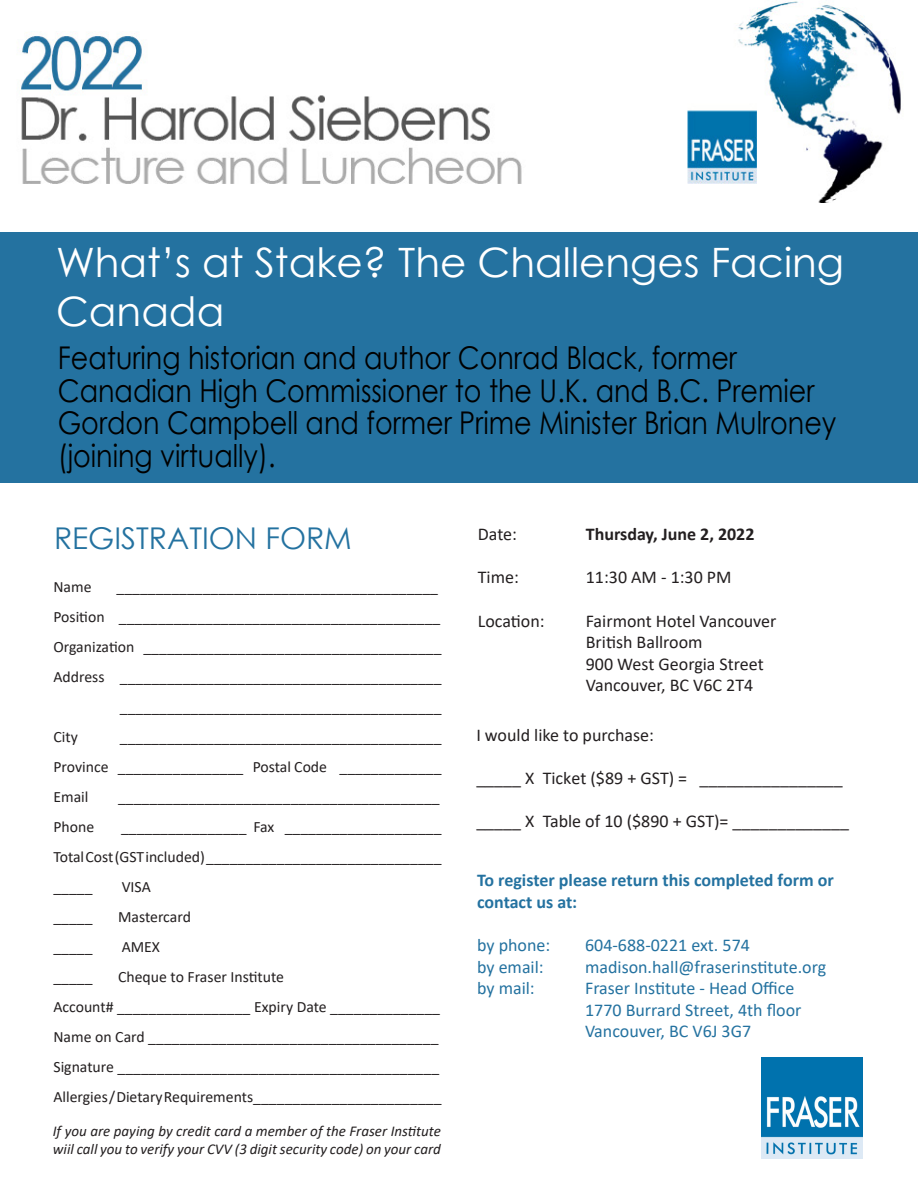
<style>
.page{position:relative;width:918px;height:1188px;background:#fff}
.page>*{position:absolute;margin:0;border:0;box-sizing:border-box;transform-origin:0 0}
.t1{font:40.5px/48.6px "Century Gothic";color:#fff}
.t2{font:31.35px/32.4px "Century Gothic";color:#000;scale:.86 1}
.t3{font:30px "Century Gothic";color:#2472a0}
.t4{font:18px "Calibri";color:#231f20}
.t5{font:18px "Calibri";color:#2472a0}
.t6{font:700 18px/21.6px "Calibri";color:#2472a0}
.t7{font:700 18px "Calibri";color:#231f20}
.t8{font:15.75px/30px "Calibri";color:#231f20}
.t9{font:italic 15px/18px "Calibri";color:#231f20}
</style>
<div class="page">
<img style="left:762px;top:1058px;width:101px;height:101px">
<img style="left:21px;top:1px;width:880px;height:202px">
<div style="left:2px;top:232px;width:916px;height:250px;background:#2472a0"></div>
<p class="t1" style="left:56px;top:238px;width:790px">What’s at Stake? The Challenges Facing<br>Canada</p>
<p class="t2" style="left:58px;top:341px;width:907px">Featuring historian and author Conrad Black, former Canadian High Commissioner to the U.K. and B.C. Premier Gordon Campbell and former Prime Minister Brian Mulroney (joining virtually).</p>
<p class="t3" style="left:54px;top:517px;width:299px">REGISTRATION FORM</p>
<p class="t4" style="left:478px;top:522px;width:41px">Date:</p>
<p class="t7" style="left:586px;top:522px;width:170px">Thursday, June 2, 2022</p>
<p class="t4" style="left:478px;top:565px;width:43px">Time:</p>
<p class="t4" style="left:586px;top:565px;width:147px">11:30 AM - 1:30 PM</p>
<p class="t4" style="left:478px;top:608px;width:68px">Location:</p>
<p class="t4" style="left:586px;top:608px;width:192px">Fairmont Hotel Vancouver</p>
<p class="t4" style="left:586px;top:630px;width:118px">British Ballroom</p>
<p class="t4" style="left:586px;top:651px;width:179px">900 West Georgia Street</p>
<p class="t4" style="left:586px;top:673px;width:169px">Vancouver, BC V6C 2T4</p>
<p class="t8" style="left:53px;top:572px;width:40px">Name</p>
<p class="t8" style="left:117px;top:572px;width:323px">_________________________________________</p>
<p class="t8" style="left:53px;top:602px;width:389px">Position _________________________________________</p>
<p class="t8" style="left:53px;top:632px;width:390px">Organization ______________________________________</p>
<p class="t8" style="left:53px;top:662px;width:390px">Address _________________________________________</p>
<p class="t8" style="left:120px;top:692px;width:323px">_________________________________________</p>
<p class="t8" style="left:53px;top:722px;width:26px">City</p>
<p class="t8" style="left:120px;top:722px;width:323px">_________________________________________</p>
<p class="t8" style="left:53px;top:752px;width:390px">Province ________________ Postal Code _____________</p>
<p class="t8" style="left:53px;top:782px;width:37px">Email</p>
<p class="t8" style="left:118px;top:782px;width:323px">_________________________________________</p>
<p class="t8" style="left:53px;top:812px;width:42px">Phone</p>
<p class="t8" style="left:121px;top:812px;width:322px">________________ Fax ____________________</p>
<p class="t8" style="left:53px;top:842px;width:390px">Total Cost (GST included) ______________________________ _____</p>
<p class="t4" style="left:476px;top:723px;width:179px">I would like to purchase:</p>
<p class="t4" style="left:476px;top:766px;width:368px">_____ X Ticket ($89 + GST) = ________________</p>
<p class="t4" style="left:476px;top:809px;width:374px">_____ X Table of 10 ($890 + GST)= _____________</p>
<p class="t6" style="left:477px;top:869px;width:358px">To register please return this completed form or contact us at:</p>
<p class="t8" style="left:122px;top:872px;width:31px">VISA</p>
<p class="t8" style="left:53px;top:902px;width:41px">_____</p>
<p class="t8" style="left:53px;top:932px;width:41px">_____</p>
<p class="t8" style="left:118px;top:902px;width:74px">Mastercard</p>
<p class="t8" style="left:122px;top:932px;width:40px">AMEX</p>
<p class="t8" style="left:118px;top:962px;width:167px">Cheque to Fraser Institute</p>
<p class="t8" style="left:53px;top:992px;width:388px">Account# _________________ Expiry Date ______________</p>
<p class="t8" style="left:53px;top:1022px;width:387px">Name on Card _____________________________________</p>
<p class="t8" style="left:53px;top:1052px;width:387px">Signature _________________________________________</p>
<p class="t8" style="left:53px;top:1082px;width:390px">Allergies / Dietary Requirements________________________</p>
<p class="t8" style="left:53px;top:962px;width:41px">_____</p>
<p class="t9" style="left:53px;top:1122px;width:390px">If you are paying by credit card a member of the Fraser Institute wiil call you to verify your CVV (3 digit security code) on your card</p>
<p class="t5" style="left:477px;top:932px;width:75px">by phone:</p>
<p class="t5" style="left:585px;top:932px;width:166px">604-688-0221 ext. 574</p>
<p class="t5" style="left:477px;top:954px;width:68px">by email:</p>
<p class="t5" style="left:585px;top:954px;width:243px">madison.hall@fraserinstitute.org</p>
<p class="t5" style="left:477px;top:976px;width:59px">by mail:</p>
<p class="t5" style="left:585px;top:976px;width:211px">Fraser Institute - Head Office</p>
<p class="t5" style="left:585px;top:997px;width:218px">1770 Burrard Street, 4th floor</p>
<p class="t5" style="left:585px;top:1019px;width:168px">Vancouver, BC V6J 3G7</p>
</div>
